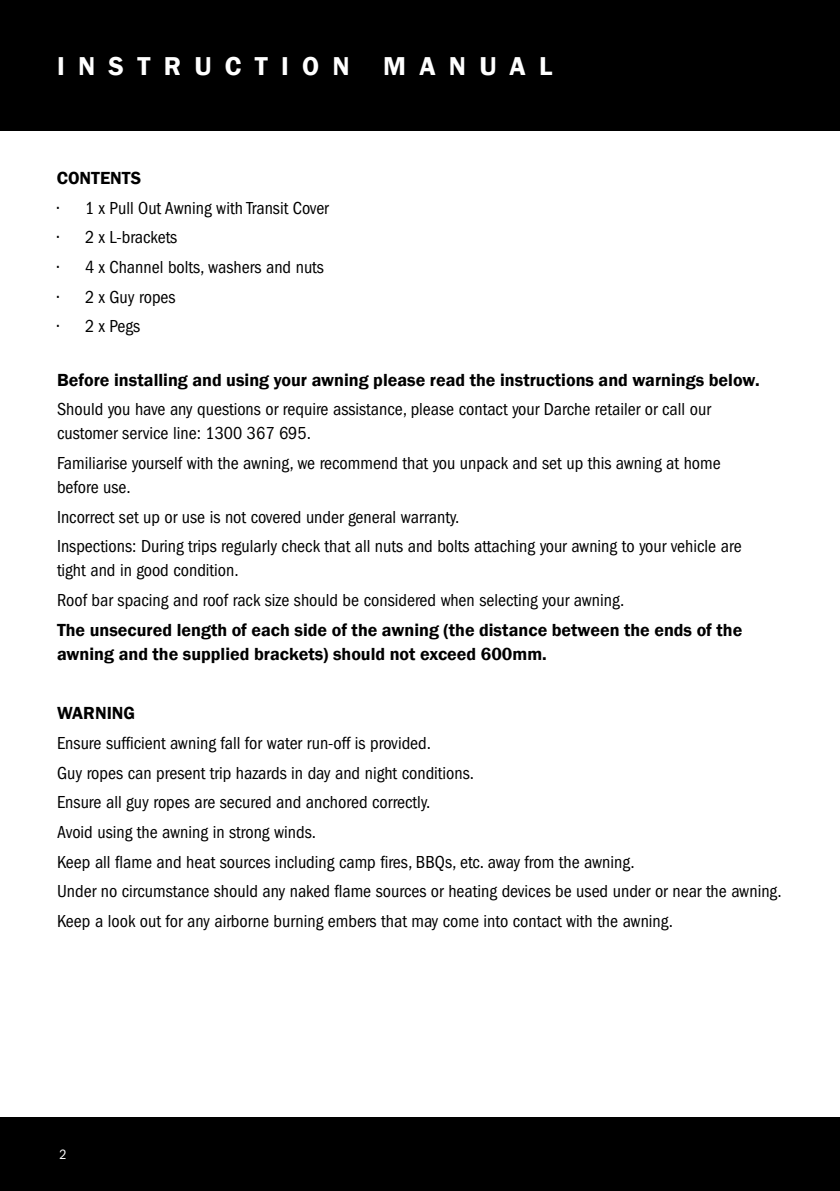
<style>
.page{position:relative;width:840px;height:1191px;background:#fff}
.page>*{position:absolute;margin:0;border:0;box-sizing:border-box;transform-origin:0 0}
.t1{font:600 26.6px "Franklin Gothic";letter-spacing:.5em;color:#fff}
.t2{font:condensed 18px/29.6px "Franklin Gothic";color:#000}
.t3{font:600 18px/24px "Franklin Gothic";color:#000}
.t4{font:14px "Franklin Gothic URW Cond";color:#fff}
</style>
<div class="page">
<div style="left:0;top:1117px;width:839px;height:74px;background:#000"></div>
<div style="left:0;top:0;width:839px;height:130px;background:#000"></div>
<h1 class="t1" style="left:57px;top:49px;width:496px">INSTRUCTION MANUAL</h1>
<p class="t3" style="left:57px;top:166px;width:86px">CONTENTS</p>
<p class="t2" style="left:57px;top:193px;width:273px">• 1 x Pull Out Awning with Transit Cover</p>
<p class="t2" style="left:57px;top:223px;width:122px">• 2 x L-brackets</p>
<p class="t2" style="left:57px;top:252px;width:268px">• 4 x Channel bolts, washers and nuts</p>
<p class="t2" style="left:57px;top:282px;width:120px">• 2 x Guy ropes</p>
<p class="t2" style="left:57px;top:312px;width:84px">• 2 x Pegs</p>
<p class="t3" style="left:57px;top:368px;width:703px">Before installing and using your awning please read the instructions and warnings below.</p>
<p class="t2" style="left:57px;top:397px;width:655px;line-height:24px">Should you have any questions or require assistance, please contact your Darche retailer or call our customer service line: 1300 367 695.</p>
<p class="t2" style="left:57px;top:451px;width:665px;line-height:24px">Familiarise yourself with the awning, we recommend that you unpack and set up this awning at home before use.</p>
<p class="t2" style="left:57px;top:502px;width:685px">Incorrect set up or use is not covered under general warranty.<br>Inspections: During trips regularly check that all nuts and bolts attaching your awning to your vehicle are</p>
<p class="t2" style="left:57px;top:556px;width:568px">tight and in good condition.<br>Roof bar spacing and roof rack size should be considered when selecting your awning.</p>
<p class="t3" style="left:57px;top:618px;width:686px">The unsecured length of each side of the awning (the distance between the ends of the awning and the supplied brackets) should not exceed 600mm.</p>
<p class="t3" style="left:57px;top:701px;width:79px">WARNING</p>
<p class="t2" style="left:57px;top:728px;width:726px">Ensure sufficient awning fall for water run-off is provided.<br>Guy ropes can present trip hazards in day and night conditions.<br>Ensure all guy ropes are secured and anchored correctly.<br>Avoid using the awning in strong winds.<br>Keep all flame and heat sources including camp fires, BBQs, etc. away from the awning.<br>Under no circumstance should any naked flame sources or heating devices be used under or near the awning.<br>Keep a look out for any airborne burning embers that may come into contact with the awning.</p>
<p class="t4" style="left:60px;top:1144px;width:9px">2</p>
</div>
